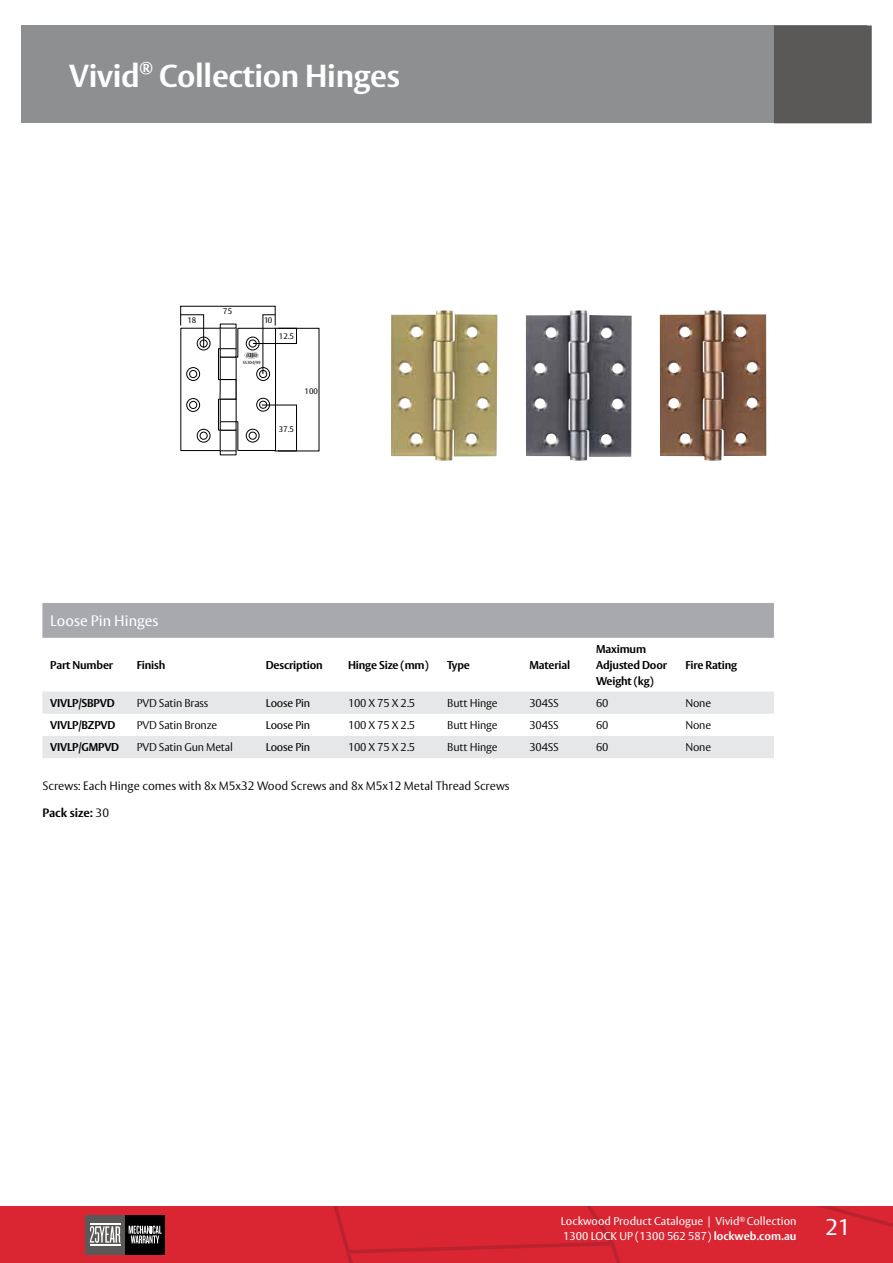
<style>
.page{position:relative;width:893px;height:1263px;background:#fff}
.page>*{position:absolute;margin:0;border:0;box-sizing:border-box;transform-origin:0 0}
.t1{font:700 31.5px "ASSA Vesta";letter-spacing:-.01em;color:#fff}
.t2{font:22.5px "ASSA Vesta";color:#fff}
.t3{font:700 15.75px "ASSA Vesta";color:#fff}
.t4{font:15px "ASSA Vesta";color:#fff}
.t5{font:300 12px "ASSA Vesta";color:#000}
.t6{font:700 12px "ASSA Vesta";color:#000}
.t7{font:300 11.25px "ASSA Vesta";letter-spacing:-.015em;color:#000}
.t8{font:700 11.25px/15.8px "ASSA Vesta";letter-spacing:-.015em;color:#000}
.t9{font:11.25px/15px "ASSA Vesta";color:#fff}
.t10{font:11.25px "ASSA Vesta";letter-spacing:-.015em;color:#000}
.t11{font:7.95px "ASSA Vesta";color:#000}
.t12{font:4.35px "ASSA Vesta";color:#000}
.s1{font-weight:300}
.s2{font-weight:700}
</style>
<div class="page">
<svg style="left:0;top:1206px;width:893px;height:57px;background:#cf2834"></svg>
<hr style="left:90px;top:1224px;width:30px;height:1px;background:#fff">
<hr style="left:90px;top:1244px;width:30px;height:1px;background:#fff">
<div style="left:21px;top:26px;width:846px;height:97px;background:#8d8f91"></div>
<div style="left:774px;top:26px;width:98px;height:97px;background:#5a5957"></div>
<svg style="left:180px;top:314px;width:117px;height:138px"></svg>
<div style="left:42px;top:603px;width:732px;height:35px;background:#a7a9ac"></div>
<div style="left:42px;top:691px;width:732px;height:23px;background:#e6e7e8"></div>
<div style="left:42px;top:736px;width:732px;height:22px;background:#e6e7e8"></div>
<img style="left:391px;top:310px;width:107px;height:151px">
<img style="left:526px;top:310px;width:106px;height:151px">
<img style="left:660px;top:310px;width:106px;height:151px">
<h1 class="t1" style="left:69px;top:56px;width:72px">Vivid</h1>
<h3 class="t3" style="left:139px;top:56px;width:15px">®</h3>
<h1 class="t1" style="left:159px;top:56px;width:242px">Collection Hinges</h1>
<p class="t11" style="left:223px;top:306px;width:10px">75</p>
<p class="t11" style="left:187px;top:315px;width:10px">18</p>
<p class="t11" style="left:264px;top:315px;width:10px">10</p>
<p class="t12" style="left:243px;top:360px;width:19px">SS304/99</p>
<p class="t11" style="left:279px;top:332px;width:17px">12.5</p>
<p class="t11" style="left:305px;top:386px;width:15px">100</p>
<p class="t11" style="left:279px;top:424px;width:17px">37.5</p>
<h3 class="t4" style="left:50px;top:612px;width:110px">Loose Pin Hinges</h3>
<p class="t8" style="left:50px;top:658px;width:64px">Part Number</p>
<p class="t8" style="left:137px;top:658px;width:30px">Finish</p>
<p class="t8" style="left:266px;top:658px;width:58px">Description</p>
<p class="t8" style="left:348px;top:658px;width:82px">Hinge Size (mm)</p>
<p class="t8" style="left:447px;top:658px;width:24px">Type</p>
<p class="t8" style="left:529px;top:658px;width:42px">Material</p>
<p class="t8" style="left:596px;top:642px;width:73px">Maximum<br>Adjusted Door<br>Weight (kg)</p>
<p class="t8" style="left:685px;top:658px;width:53px">Fire Rating</p>
<p class="t8" style="left:50px;top:696px;width:66px">VIVLP/SBPVD</p>
<p class="t7" style="left:137px;top:696px;width:73px">PVD Satin Brass</p>
<p class="t10" style="left:266px;top:696px;width:46px">Loose Pin</p>
<p class="t7" style="left:348px;top:696px;width:69px">100 X 75 X 2.5</p>
<p class="t7" style="left:447px;top:696px;width:52px">Butt Hinge</p>
<p class="t7" style="left:529px;top:696px;width:31px">304SS</p>
<p class="t7" style="left:596px;top:696px;width:14px">60</p>
<p class="t7" style="left:685px;top:696px;width:27px">None</p>
<p class="t8" style="left:50px;top:718px;width:67px">VIVLP/BZPVD</p>
<p class="t7" style="left:137px;top:718px;width:82px">PVD Satin Bronze</p>
<p class="t10" style="left:266px;top:718px;width:46px">Loose Pin</p>
<p class="t7" style="left:348px;top:718px;width:69px">100 X 75 X 2.5</p>
<p class="t7" style="left:447px;top:718px;width:52px">Butt Hinge</p>
<p class="t7" style="left:529px;top:718px;width:31px">304SS</p>
<p class="t7" style="left:596px;top:718px;width:14px">60</p>
<p class="t7" style="left:685px;top:718px;width:27px">None</p>
<p class="t8" style="left:50px;top:740px;width:70px">VIVLP/GMPVD</p>
<p class="t7" style="left:137px;top:741px;width:98px">PVD Satin Gun Metal</p>
<p class="t10" style="left:266px;top:741px;width:46px">Loose Pin</p>
<p class="t7" style="left:348px;top:741px;width:69px">100 X 75 X 2.5</p>
<p class="t7" style="left:447px;top:741px;width:52px">Butt Hinge</p>
<p class="t7" style="left:529px;top:741px;width:31px">304SS</p>
<p class="t7" style="left:596px;top:741px;width:14px">60</p>
<p class="t7" style="left:685px;top:741px;width:27px">None</p>
<p class="t5" style="left:42px;top:778px;width:469px">Screws: Each Hinge comes with 8x M5x32 Wood Screws and 8x M5x12 Metal Thread Screws</p>
<p class="t6" style="left:42px;top:805px;width:68px">Pack size: <span class="s1">30</span></p>
<p class="t9" style="left:561px;top:1214px;width:237px">Lockwood Product Catalogue | Vivid<sup>®</sup> Collection<br>1300 LOCK UP (1300 562 587) <span class="s2">lockweb.com.au</span></p>
<h2 class="t2" style="left:825px;top:1214px;width:26px">21</h2>
</div>
